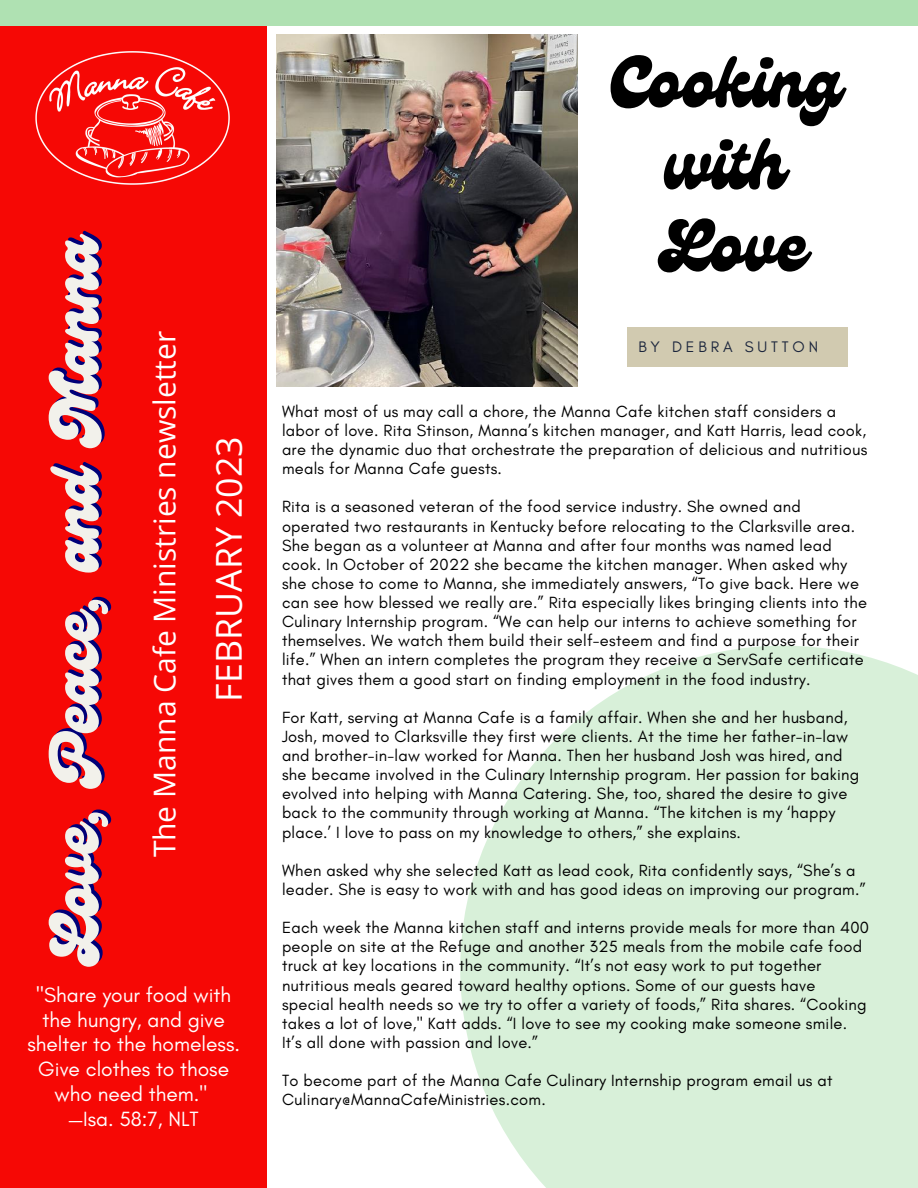
<style>
.page{position:relative;width:918px;height:1188px;background:#fff}
.page>*{position:absolute;margin:0;border:0;box-sizing:border-box;transform-origin:0 0}
.t1{font:71.55px/82.1px "Genty";color:#000;text-align:center}
.t2{font:67.5px "Genty";color:#000078}
.t3{font:35.7px "Open Sans";color:#fff}
.t4{font:30px "Open Sans";color:#fff}
.t5{font:21px/24.8px "Glacial Indifference";color:#fff;text-align:center}
.t6{font:16.5px/19.2px "Glacial Indifference";letter-spacing:.015em;color:#000}
.t7{font:15.6px "Glacial Indifference";letter-spacing:.25em;color:#1b253c}
</style>
<div class="page">
<div style="left:0;top:26px;width:267px;height:1162px;background:#f60805"></div>
<div style="left:0;top:0;width:918px;height:26px;background:#afe1b2"></div>
<svg style="left:460px;top:646px;width:458px;height:542px;background:#dcf1dd"></svg>
<img style="left:35px;top:52px;width:195px;height:132px">
<div style="left:627px;top:327px;width:220px;height:39px;background:#d1cab0"></div>
<img style="left:277px;top:34px;width:300px;height:353px">
<h2 class="t2" style="left:39px;top:955px;width:726px;rotate:-90deg">Love, Peace, and Manna</h2>
<h3 class="t4" style="left:143px;top:857px;width:528px;rotate:-90deg">The Manna Cafe Ministries newsletter</h3>
<h3 class="t3" style="left:204px;top:702px;width:267px;rotate:-90deg">FEBRUARY 2023</h3>
<p class="t5" style="left:27px;top:982px;width:214px">"Share your food with the hungry, and give shelter to the homeless.<br>Give clothes to those who need them."<br>—Isa. 58:7, NLT</p>
<h1 class="t1" style="left:608px;top:42px;width:235px">Cooking with<br>Love</h1>
<p class="t7" style="left:638px;top:337px;width:181px">BY DEBRA SUTTON</p>
<p class="t6" style="left:282px;top:401px;width:587px">What most of us may call a chore, the Manna Cafe kitchen staff considers a labor of love. Rita Stinson, Manna’s kitchen manager, and Katt Harris, lead cook, are the dynamic duo that orchestrate the preparation of delicious and nutritious meals for Manna Cafe guests.</p>
<p class="t6" style="left:282px;top:497px;width:587px">Rita is a seasoned veteran of the food service industry. She owned and operated two restaurants in Kentucky before relocating to the Clarksville area.<br>She began as a volunteer at Manna and after four months was named lead cook. In October of 2022 she became the kitchen manager. When asked why she chose to come to Manna, she immediately answers, “To give back. Here we can see how blessed we really are.” Rita especially likes bringing clients into the Culinary Internship program. “We can help our interns to achieve something for themselves. We watch them build their self-esteem and find a purpose for their life.” When an intern completes the program they receive a ServSafe certificate that gives them a good start on finding employment in the food industry.</p>
<p class="t6" style="left:282px;top:707px;width:579px">For Katt, serving at Manna Cafe is a family affair. When she and her husband, Josh, moved to Clarksville they first were clients. At the time her father-in-law and brother-in-law worked for Manna. Then her husband Josh was hired, and she became involved in the Culinary Internship program. Her passion for baking evolved into helping with Manna Catering. She, too, shared the desire to give back to the community through working at Manna. “The kitchen is my ‘happy place.’ I love to pass on my knowledge to others,” she explains.</p>
<p class="t6" style="left:282px;top:860px;width:585px">When asked why she selected Katt as lead cook, Rita confidently says, “She’s a leader. She is easy to work with and has good ideas on improving our program.”</p>
<p class="t6" style="left:282px;top:918px;width:589px">Each week the Manna kitchen staff and interns provide meals for more than 400 people on site at the Refuge and another 325 meals from the mobile cafe food truck at key locations in the community. “It’s not easy work to put together nutritious meals geared toward healthy options. Some of our guests have special health needs so we try to offer a variety of foods,” Rita shares. “Cooking takes a lot of love," Katt adds. “I love to see my cooking make someone smile.<br>It’s all done with passion and love.”</p>
<p class="t6" style="left:282px;top:1071px;width:552px">To become part of the Manna Cafe Culinary Internship program email us at<br>Culinary@MannaCafeMinistries.com.</p>
</div>
